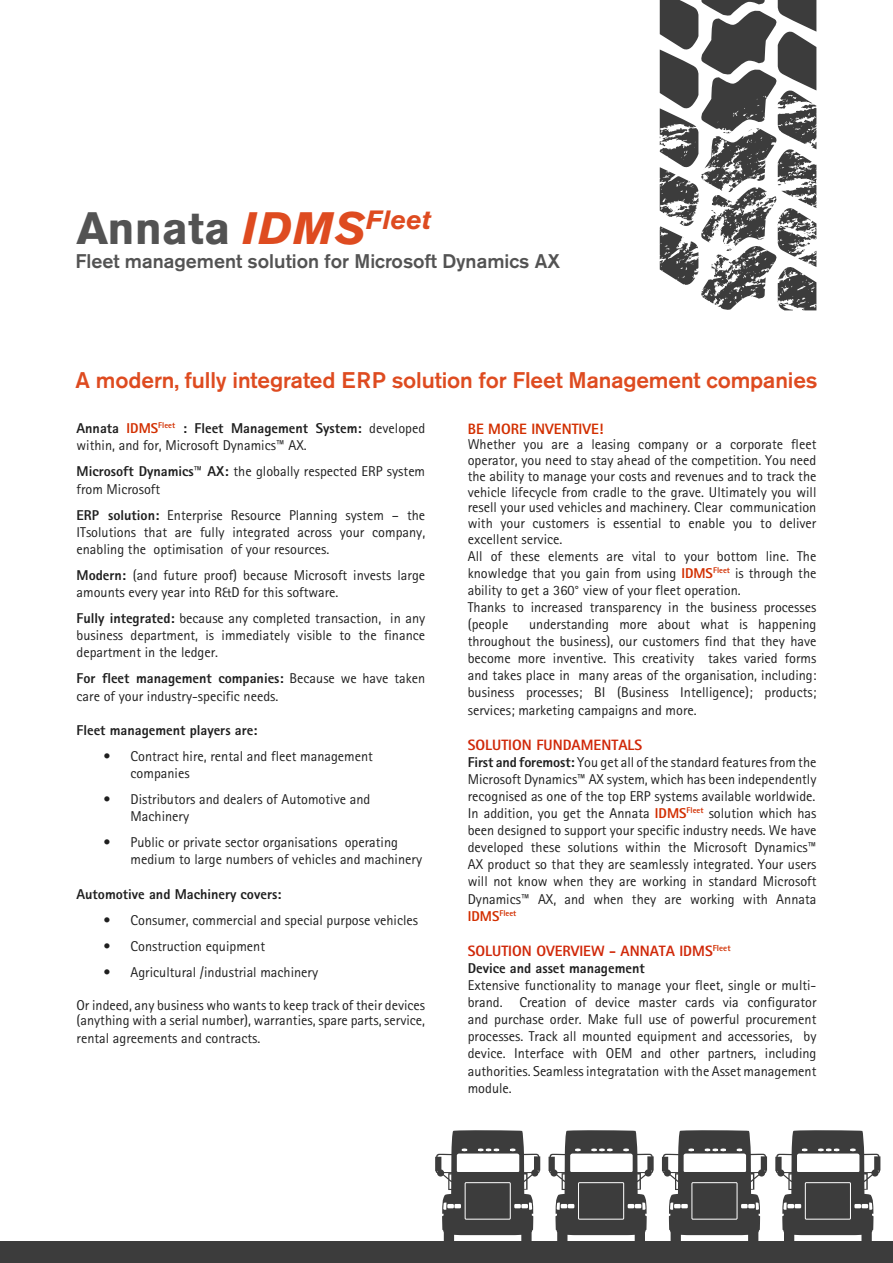
<style>
.page{position:relative;width:893px;height:1263px;background:#fff}
.page>*{position:absolute;margin:0;border:0;box-sizing:border-box;transform-origin:0 0}
.t1{font:700 45px "Akzidenz Grotesk BE";color:#535353}
.t2{font:500 22.5px "Akzidenz Grotesk BE";letter-spacing:-.005em;color:#de4b20}
.t3{font:500 19.65px "Akzidenz Grotesk BE";color:#535353}
.Default{font:800 15px "Rotis Sans Serif";color:#d02809}
.t4{font:800 15px "Rotis Sans Serif";color:#d22f00}
.Default-2{font:14.25px/17.1px "Rotis Sans Serif";color:#1f1f1f}
.Default-3{font:800 14.25px "Rotis Sans Serif";color:#1f1f1f}
.Default-4{font:800 8.25px "Rotis Sans Serif";color:#d22f00}
.s1{font-style:italic;color:#de4b20}
.s2{font-weight:800;color:#d22f00}
.s3{font-weight:800}
.s4{font-size:14.25px}
</style>
<div class="page">
<div style="left:0;top:1242px;width:893px;height:21px;background:#3c3c3c"></div>
<svg style="left:775px;top:1130px;width:105px;height:112px"></svg>
<div style="left:805px;top:1182px;width:46px;height:37px;border:1px solid #fff"></div>
<svg style="left:662px;top:1130px;width:105px;height:112px"></svg>
<div style="left:692px;top:1182px;width:45px;height:37px;border:1px solid #fff"></div>
<svg style="left:549px;top:1130px;width:105px;height:112px"></svg>
<div style="left:578px;top:1182px;width:46px;height:37px;border:1px solid #fff"></div>
<svg style="left:435px;top:1130px;width:105px;height:112px"></svg>
<div style="left:465px;top:1182px;width:45px;height:37px;border:1px solid #fff"></div>
<svg style="left:659px;top:0;width:158px;height:311px"></svg>
<p class="t1" style="left:77px;top:202px;width:356px">Annata <span class="s1">IDMS</span><sup>Fleet</sup></p>
<p class="t3" style="left:75px;top:249px;width:486px">Fleet management solution for Microsoft Dynamics AX</p>
<p class="t2" style="left:75px;top:366px;width:744px">A modern, fully integrated ERP solution for Fleet Management companies</p>
<p class="t4" style="left:468px;top:419px;width:137px">Be more inventive!</p>
<p class="Default-2" style="left:468px;top:437px;width:350px;line-height:15.6px;text-align:justify">Whether you are a leasing company or a corporate fleet operator, you need to stay ahead of the competition. You need the ability to manage your costs and revenues and to track the vehicle lifecycle from cradle to the grave. Ultimately you will resell your used vehicles and machinery. Clear communication with your customers is essential to enable you to deliver excellent service.</p>
<p class="Default-2" style="left:468px;top:547px;width:350px;text-align:justify">All of these elements are vital to your bottom line. The knowledge that you gain from using <span class="s2">IDMS</span><sup>Fleet</sup> is through the ability to get a 360° view of your fleet operation.</p>
<p class="Default-2" style="left:468px;top:598px;width:350px">Thanks to increased transparency in the business processes (people</p>
<p class="Default-2" style="left:77px;top:420px;width:350px"><span class="s3">Annata</span> <span class="s2">IDMS</span><sup>Fleet</sup> <span class="s3">: Fleet Management System:</span> developed within, and for, Microsoft Dynamics™ AX.</p>
<p class="Default-2" style="left:77px;top:463px;width:350px"><span class="s3">Microsoft Dynamics™ AX:</span> the globally respected ERP system from Microsoft</p>
<p class="Default-2" style="left:77px;top:506px;width:350px;text-align:justify"><span class="s3">ERP solution:</span> Enterprise Resource Planning system – the ITsolutions that are fully integrated across your company, enabling the optimisation of your resources.</p>
<p class="Default-2" style="left:77px;top:566px;width:350px"><span class="s3">Modern:</span> (and future proof) because Microsoft invests large amounts every year into R&amp;D for this software.</p>
<p class="Default-2" style="left:77px;top:610px;width:350px;text-align:justify"><span class="s3">Fully integrated:</span> because any completed transaction, in any business department, is immediately visible to the finance department in the ledger.</p>
<p class="Default-2" style="left:77px;top:670px;width:350px"><span class="s3">For fleet management companies:</span> Because we have taken care of your industry-specific needs.</p>
<p class="Default-3" style="left:77px;top:721px;width:182px">Fleet management players are:</p>
<p class="Default-2" style="left:131px;top:747px;width:244px;text-indent:-27px">• Contract hire, rental and fleet management companies</p>
<p class="Default-2" style="left:131px;top:790px;width:241px;text-indent:-27px">• Distributors and dealers of Automotive and<br>Machinery</p>
<p class="Default-2" style="left:131px;top:834px;width:293px;text-indent:-27px">• Public or private sector organisations operating medium to large numbers of vehicles and machinery</p>
<p class="Default-3" style="left:77px;top:885px;width:206px">Automotive and Machinery covers:</p>
<p class="Default-2" style="left:104px;top:911px;width:316px">• Consumer, commercial and special purpose vehicles</p>
<p class="Default-2" style="left:104px;top:937px;width:163px">• Construction equipment</p>
<p class="Default-2" style="left:104px;top:963px;width:216px">• Agricultural /industrial machinery</p>
<p class="Default-2" style="left:77px;top:997px;width:350px;line-height:15.8px">Or indeed, any business who wants to keep track of their devices (anything with a serial number), warranties, spare parts, service,</p>
<p class="Default-2" style="left:77px;top:1030px;width:185px">rental agreements and contracts.</p>
<p class="Default-2" style="left:468px;top:615px;width:350px;text-align:justify;text-indent:61px">understanding more about what is happening throughout the business), our customers find that they have become more inventive. This creativity takes varied forms and takes place in many areas of the organisation, including: business processes; BI (Business Intelligence); products; services; marketing campaigns and more.</p>
<p class="Default" style="left:468px;top:735px;width:176px">SOLUTION FUNDAMENTALS</p>
<p class="Default-2" style="left:468px;top:753px;width:350px;text-align:justify"><span class="s3">First and foremost:</span> You get all of the standard features from the Microsoft Dynamics™ AX system, which has been independently recognised as one of the top ERP systems available worldwide.</p>
<p class="Default-2" style="left:468px;top:804px;width:350px;text-align:justify">In addition, you get the Annata <span class="s2">IDMS</span><sup>Fleet</sup> solution which has been designed to support your specific industry needs. We have developed these solutions within the Microsoft Dynamics™ AX product so that they are seamlessly integrated. Your users will not know when they are working in standard Microsoft Dynamics™ AX, and when they are working with Annata</p>
<p class="Default-4" style="left:468px;top:908px;width:50px"><span class="s4">IDMS</span>Fleet</p>
<p class="Default" style="left:468px;top:941px;width:264px">SOLUTION OVERVIEW - ANNATA IDMS<sup>Fleet</sup></p>
<p class="Default-3" style="left:468px;top:959px;width:179px">Device and asset management</p>
<p class="Default-2" style="left:468px;top:976px;width:350px;text-align:justify">Extensive functionality to manage your fleet, single or multi&shy;brand. Creation of device master cards via configurator and purchase order. Make full use of powerful procurement processes. Track all mounted equipment and accessories, by device. Interface with OEM and other partners, including authorities. Seamless integratation with the Asset management module.</p>
</div>
